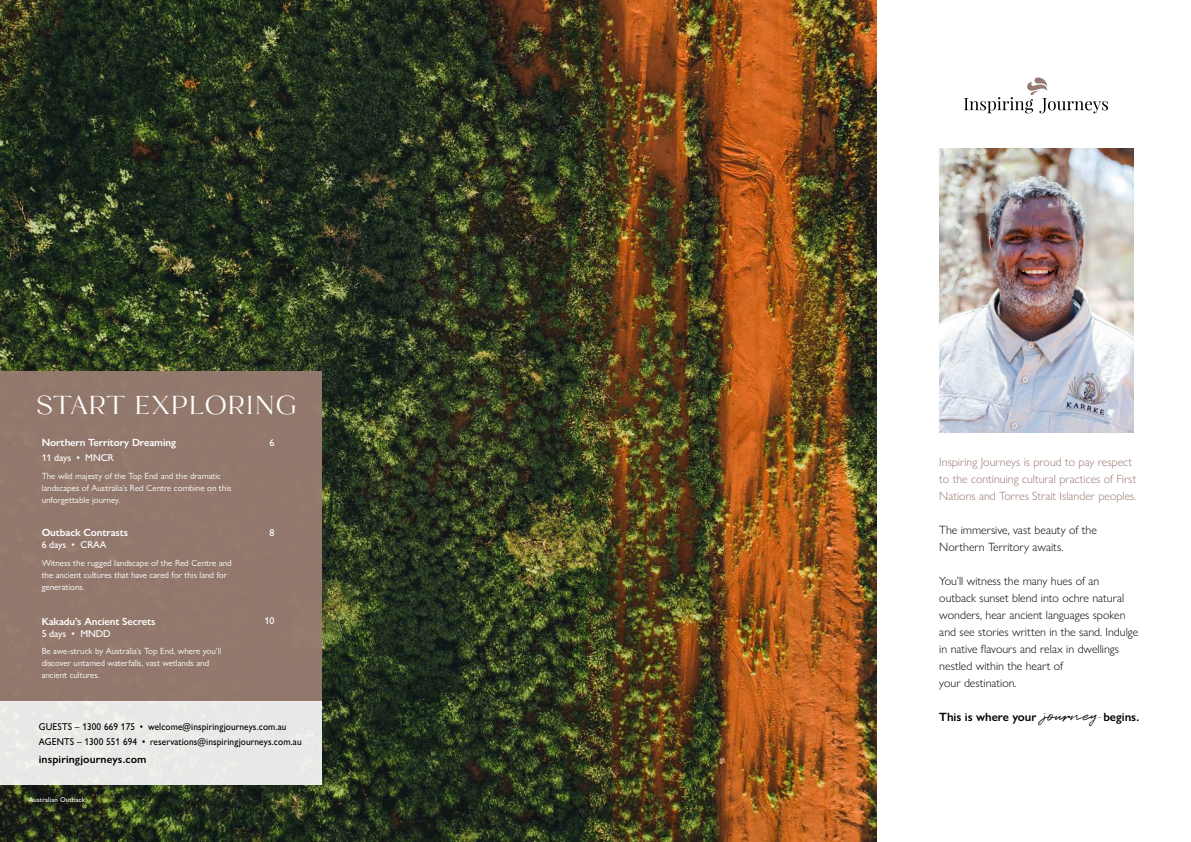
<style>
.page{position:relative;width:1191px;height:842px;background:#fff}
.page>*{position:absolute;margin:0;border:0;box-sizing:border-box;transform-origin:0 0}
.t1{font:30px "Harlow Duo Serif";letter-spacing:.03em;color:#fff}
.t2{font:300 12px/17px "Gill Sans Nova";color:#000}
.t3{font:300 12px/17px "Gill Sans Nova";color:#96796e}
.t4{font:600 12px "Gill Sans Nova";color:#000}
.t5{font:600 11px "Gill Sans Nova";letter-spacing:.01em;color:#000}
.t6{font:600 10.4px "Gill Sans Nova";letter-spacing:-.01em;color:#fff}
.t7{font:500 10px/15px "Gill Sans Nova";letter-spacing:.01em;color:#000;scale:.93 1}
.t8{font:500 10px "Gill Sans Nova";letter-spacing:-.01em;color:#fff}
.t9{font:9px/12px "Gill Sans Nova";color:#fff}
.t10{font:500 7px "Gill Sans Nova";letter-spacing:.01em;color:#fff}
.s1{font-family:"Quentin";font-weight:400;font-size:19px}
</style>
<div class="page">
<img style="left:0;top:0;width:876px;height:842px">
<div style="left:17px;top:785px;width:80px;height:30px;background:#000;opacity:.75"></div>
<div style="left:0;top:371px;width:321px;height:330px;background:#987c71"></div>
<div style="left:0;top:701px;width:321px;height:84px;background:#e8e9e7"></div>
<svg style="left:964px;top:77px;width:144px;height:36px"></svg>
<img style="left:939px;top:148px;width:194px;height:285px">
<h1 class="t1" style="left:36px;top:388px;width:262px">START EXPLORING</h1>
<p class="t6" style="left:42px;top:436px;width:136px">Northern Territory Dreaming</p>
<p class="t8" style="left:42px;top:452px;width:74px">11 days • MNCR</p>
<p class="t9" style="left:42px;top:470px;width:191px">The wild majesty of the Top End and the dramatic landscapes of Australia’s Red Centre combine on this unforgettable journey.</p>
<p class="t8" style="left:269px;top:436px;width:6px">6</p>
<p class="t6" style="left:42px;top:526px;width:88px">Outback Contrasts</p>
<p class="t8" style="left:42px;top:538px;width:66px">6 days • CRAA</p>
<p class="t9" style="left:42px;top:556px;width:192px">Witness the rugged landscape of the Red Centre and the ancient cultures that have cared for this land for generations.</p>
<p class="t6" style="left:42px;top:615px;width:115px">Kakadu’s Ancient Secrets</p>
<p class="t8" style="left:42px;top:627px;width:71px">5 days • MNDD</p>
<p class="t9" style="left:42px;top:645px;width:181px">Be awe-struck by Australia’s Top End, where you’ll discover untamed waterfalls, vast wetlands and ancient cultures.</p>
<p class="t8" style="left:269px;top:526px;width:6px">8</p>
<p class="t8" style="left:264px;top:615px;width:11px">10</p>
<p class="t7" style="left:39px;top:719px;width:284px">GUESTS – 1300 669 175 • welcome@inspiringjourneys.com.au<br>AGENTS – 1300 551 694 • reservations@inspiringjourneys.com.au</p>
<p class="t5" style="left:39px;top:752px;width:109px">inspiringjourneys.com</p>
<p class="t10" style="left:29px;top:796px;width:58px">Australian Outback</p>
<h2 class="t3" style="left:939px;top:453px;width:199px">Inspiring Journeys is proud to pay respect to the continuing cultural practices of First<br>Nations and Torres Strait Islander peoples.</h2>
<h2 class="t2" style="left:939px;top:521px;width:159px">The immersive, vast beauty of the<br>Northern Territory awaits.</h2>
<p class="t2" style="left:939px;top:572px;width:200px">You’ll witness the many hues of an outback sunset blend into ochre natural wonders, hear ancient languages spoken and see stories written in the sand. Indulge in native flavours and relax in dwellings nestled within the heart of<br>your destination.</p>
<h2 class="t4" style="left:939px;top:709px;width:201px">This is where your <span class="s1">journey</span> begins.</h2>
</div>
